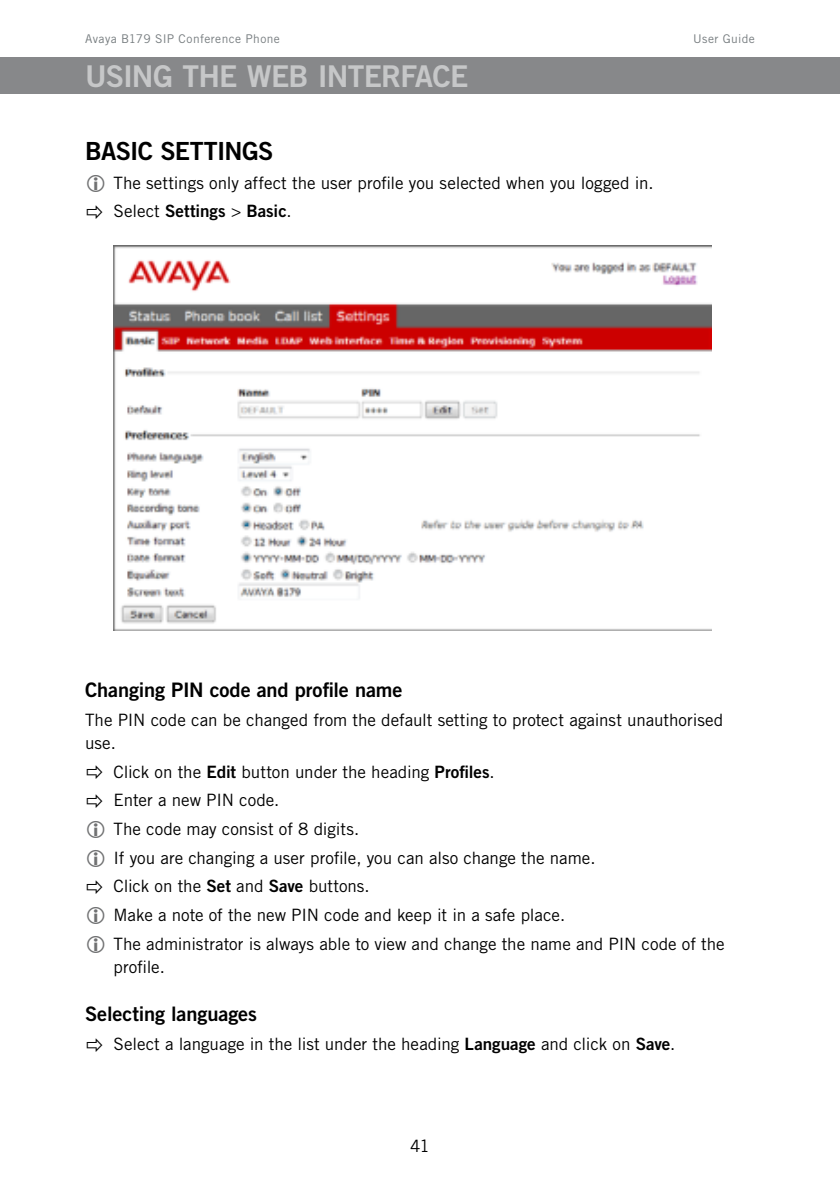
<style>
.page{position:relative;width:840px;height:1191px;background:#fff}
.page>*{position:absolute;margin:0;border:0;box-sizing:border-box;transform-origin:0 0}
.Överrubrik_vänster{font:30px "Trade Gothic LT Std Bd 2";letter-spacing:-.03em;color:#c6c7c8}
.Rubrik_2{font:25px "Trade Gothic LT Std Bd 2";letter-spacing:-.025em;color:#000}
.Rubrik_3{font:20px "Trade Gothic LT Std Bd 2";letter-spacing:-.005em;color:#000}
.Bröd_ih{font:17px/23px "Trade Gothic LT Std";color:#000}
.Bröd{font:17px/23px "Trade Gothic LT Std";color:#000}
.Bröd_ih-2{font:17px "Trade Gothic LT Std Bd 2";color:#000}
.t1{font:12px "Trade Gothic LT Std";letter-spacing:.035em;color:#767c7f}
.s1{font-family:"Trade Gothic LT Std"}
.s2{font-family:"Trade Gothic LT Std Bd 2"}
</style>
<div class="page">
<div style="left:0;top:57px;width:839px;height:37px;background:#87888a"></div>
<img style="left:113px;top:245px;width:598px;height:385px">
<svg style="left:118px;top:279px;width:15px;height:14px"></svg>
<p class="t1" style="left:85px;top:31px;width:196px">Avaya B179 SIP Conference Phone</p>
<p class="t1" style="left:692px;top:31px;width:63px">User Guide</p>
<p class="Överrubrik_vänster" style="left:85px;top:58px;width:384px">USING THE WEB INTERFACE</p>
<p class="Rubrik_2" style="left:85px;top:135px;width:190px">BASIC SETTINGS</p>
<p class="Bröd_ih" style="left:113px;top:171px;width:541px">The settings only affect the user profile you selected when you logged in.</p>
<p class="Bröd_ih-2" style="left:113px;top:201px;width:180px"><span class="s1">Select</span> Settings <span class="s1">&gt;</span> Basic<span class="s1">.</span></p>
<p class="Rubrik_3" style="left:85px;top:677px;width:319px">Changing PIN code and profile name</p>
<p class="Bröd" style="left:85px;top:708px;width:639px">The PIN code can be changed from the default setting to protect against unauthorised use.</p>
<p class="Bröd_ih" style="left:113px;top:760px;width:382px">Click on the <span class="s2">Edit</span> button under the heading <span class="s2">Profiles</span>.</p>
<p class="Bröd_ih" style="left:113px;top:788px;width:167px">Enter a new PIN code.</p>
<p class="Bröd_ih" style="left:113px;top:817px;width:247px">The code may consist of 8 digits.</p>
<p class="Bröd_ih" style="left:113px;top:846px;width:483px">If you are changing a user profile, you can also change the name.</p>
<p class="Bröd_ih" style="left:113px;top:874px;width:258px">Click on the <span class="s2">Set</span> and <span class="s2">Save</span> buttons.</p>
<p class="Bröd_ih" style="left:113px;top:903px;width:453px">Make a note of the new PIN code and keep it in a safe place.</p>
<p class="Bröd_ih" style="left:113px;top:932px;width:612px">The administrator is always able to view and change the name and PIN code of the profile.</p>
<p class="Rubrik_3" style="left:85px;top:1001px;width:173px">Selecting languages</p>
<p class="Bröd_ih" style="left:113px;top:1032px;width:563px">Select a language in the list under the heading <span class="s2">Language</span> and click on <span class="s2">Save</span>.</p>
<p class="Bröd" style="left:410px;top:1134px;width:21px">41</p>
</div>
